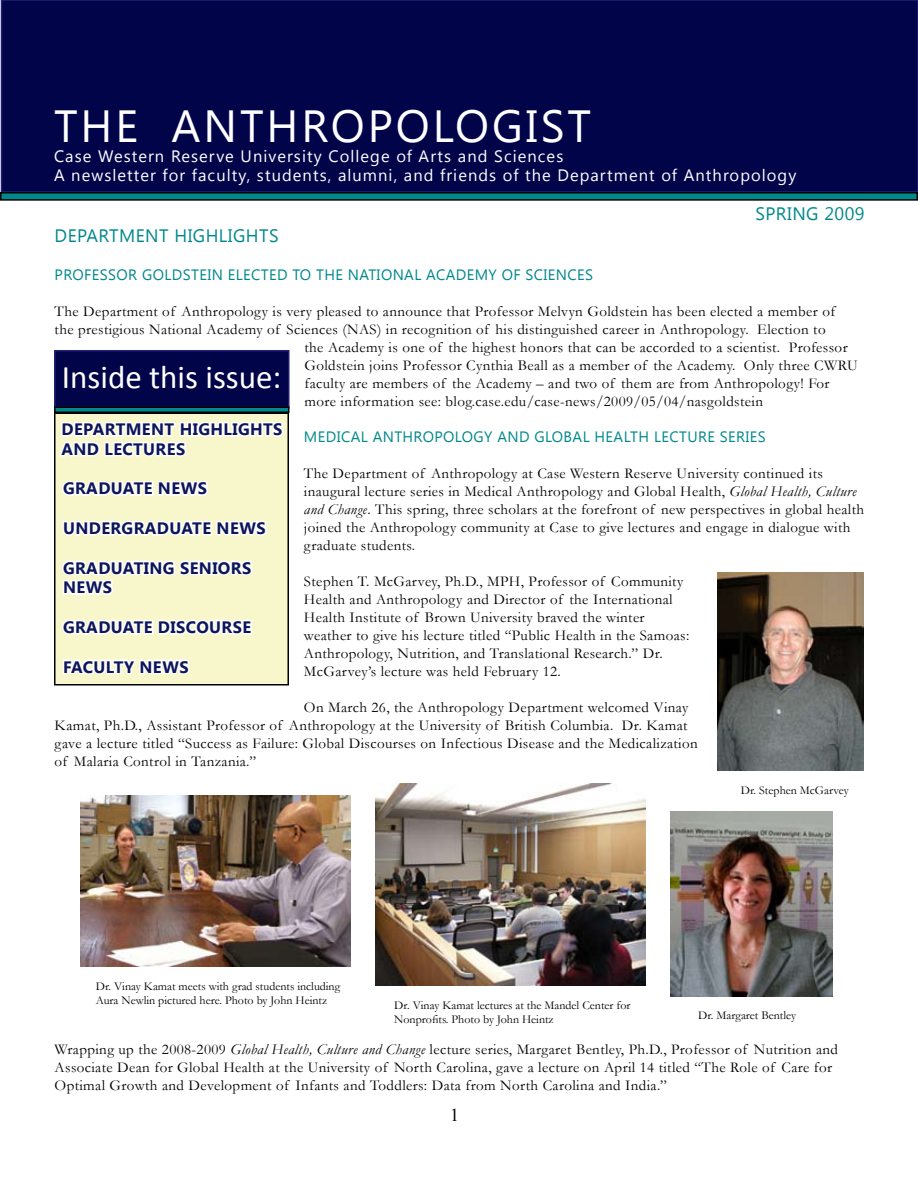
<style>
.page{position:relative;width:918px;height:1188px;background:#fff}
.page>*{position:absolute;margin:0;border:0;box-sizing:border-box;transform-origin:0 0}
.t1{font:45px "Segoe UI";letter-spacing:.065em;color:#fff}
.t2{font:33px "Calibri";color:#fff}
.t3{font:18px "Segoe UI";letter-spacing:.025em;color:#00888c}
.t4{font:18px "Times New Roman";color:#000}
.t5{font:16.5px/19.8px "Segoe UI";letter-spacing:.065em;color:#fff}
.t6{font:700 16.5px/19.8px "Segoe UI";letter-spacing:.025em;color:#0d165b}
.t7{font:15px/18px "Garamond";letter-spacing:.025em;color:#000}
.t8{font:15px "Segoe UI";letter-spacing:.025em;color:#00888c}
.t9{font:12px/14.4px "Garamond";color:#000}
.s1{font-style:italic}
</style>
<div class="page">
<div style="left:2px;top:0;width:916px;height:192px;background:#02044a"></div>
<div style="left:1px;top:0;width:917px;height:193px;border:2px solid #232176"></div>
<div style="left:55px;top:351px;width:234px;height:56px;background:#02044a"></div>
<div style="left:54px;top:350px;width:236px;height:58px;border:2px solid #232176"></div>
<div style="left:55px;top:407px;width:234px;height:5px;background:#00888c"></div>
<div style="left:54px;top:406px;width:236px;height:7px;border:2px solid #000"></div>
<div style="left:55px;top:413px;width:233px;height:272px;background:#f8f7cb"></div>
<svg style="left:57px;top:405px;width:229px;height:91px"></svg>
<svg style="left:62px;top:520px;width:205px;height:16px"></svg>
<svg style="left:62px;top:560px;width:191px;height:35px"></svg>
<svg style="left:62px;top:619px;width:191px;height:16px"></svg>
<svg style="left:63px;top:659px;width:127px;height:16px"></svg>
<div style="left:54px;top:412px;width:235px;height:274px;border:2px solid #000"></div>
<div style="left:1px;top:193px;width:916px;height:7px;background:#00888c"></div>
<div style="left:0;top:192px;width:918px;height:9px;border:2px solid #000"></div>
<img style="left:718px;top:572px;width:145px;height:199px">
<img style="left:81px;top:795px;width:270px;height:172px">
<img style="left:375px;top:783px;width:270px;height:203px">
<img style="left:670px;top:812px;width:162px;height:184px">
<h1 class="t1" style="left:54px;top:95px;width:539px">THE ANTHROPOLOGIST</h1>
<p class="t5" style="left:54px;top:145px;width:744px">Case Western Reserve University College of Arts and Sciences<br>A newsletter for faculty, students, alumni, and friends of the Department of Anthropology</p>
<p class="t3" style="left:755px;top:201px;width:22px">Spring</p>
<p class="t3" style="left:824px;top:201px;width:42px">2009</p>
<p class="t3" style="left:55px;top:223px;width:225px">DEPARTMENT HIGHLIGHTS</p>
<p class="t8" style="left:55px;top:264px;width:272px">PROFESSOR GOLDSTEIN ELECTED TO the</p>
<p class="t8" style="left:348px;top:264px;width:247px">NATIONAL ACADEMY OF SCIENCES</p>
<p class="t7" style="left:55px;top:301px;width:782px">The Department of Anthropology is very pleased to announce that Professor Melvyn Goldstein has been elected a member of</p>
<p class="t7" style="left:55px;top:319px;width:773px">the prestigious National Academy of Sciences (NAS) in recognition of his distinguished career in Anthropology. Election to</p>
<p class="t7" style="left:304px;top:337px;width:545px">the Academy is one of the highest honors that can be accorded to a scientist. Professor</p>
<p class="t7" style="left:304px;top:355px;width:555px">Goldstein joins Professor Cynthia Beall as a member of the Academy. Only three CWRU</p>
<p class="t7" style="left:304px;top:373px;width:527px">faculty are members of the Academy – and two of them are from Anthropology! For</p>
<p class="t7" style="left:304px;top:391px;width:460px">more information see: blog.case.edu/case-news/2009/05/04/nasgoldstein</p>
<p class="t8" style="left:304px;top:426px;width:23px">Medical</p>
<p class="t8" style="left:373px;top:426px;width:21px">Anthropology</p>
<p class="t8" style="left:497px;top:426px;width:12px">and</p>
<p class="t8" style="left:534px;top:426px;width:81px">Global Health</p>
<p class="t8" style="left:654px;top:426px;width:10px">lecture</p>
<p class="t8" style="left:720px;top:426px;width:9px">series</p>
<p class="t7" style="left:304px;top:463px;width:562px">The Department of Anthropology at Case Western Reserve University continued its inaugural lecture series in Medical Anthropology and Global Health, <span class="s1">Global Health, Culture and Change</span>. This spring, three scholars at the forefront of new perspectives in global health joined the Anthropology community at Case to give lectures and engage in dialogue with graduate students.</p>
<p class="t7" style="left:304px;top:571px;width:387px">Stephen T. McGarvey, Ph.D., MPH, Professor of Community Health and Anthropology and Director of the International Health Institute of Brown University braved the winter weather to give his lecture titled “Public Health in the Samoas:<br>Anthropology, Nutrition, and Translational Research.” Dr.<br>McGarvey’s lecture was held February 12.</p>
<p class="t7" style="left:55px;top:697px;width:645px;text-indent:249px">On March 26, the Anthropology Department welcomed Vinay Kamat, Ph.D., Assistant Professor of Anthropology at the University of British Columbia. Dr. Kamat gave a lecture titled “Success as Failure: Global Discourses on Infectious Disease and the Medicalization of Malaria Control in Tanzania.”</p>
<h2 class="t2" style="left:62px;top:357px;width:221px">Inside this issue:</h2>
<p class="t6" style="left:62px;top:418px;width:223px">DEPARTMENT HIGHLIGHTS<br>AND LECTURES</p>
<p class="t6" style="left:63px;top:478px;width:146px">GRADUATE NEWS</p>
<p class="t6" style="left:63px;top:517px;width:204px">UNDERGRADUATE NEWS</p>
<p class="t6" style="left:63px;top:557px;width:128px">GRADUATING SENI</p>
<p class="t6" style="left:218px;top:557px;width:24px">ORS</p>
<p class="t6" style="left:63px;top:577px;width:51px">NEWS</p>
<p class="t6" style="left:63px;top:616px;width:190px">GRADUATE DISCOURSE</p>
<p class="t6" style="left:63px;top:656px;width:90px">FACULTY NEWS</p>
<p class="t9" style="left:741px;top:782px;width:110px">Dr. Stephen McGarvey</p>
<p class="t9" style="left:96px;top:978px;width:246px">Dr. Vinay Kamat meets with grad students including<br>Aura Newlin pictured here. Photo by John Heintz</p>
<p class="t9" style="left:394px;top:997px;width:238px">Dr. Vinay Kamat lectures at the Mandel Center for<br>Nonprofits. Photo by John Heintz</p>
<p class="t9" style="left:698px;top:1008px;width:100px">Dr. Margaret Bentley</p>
<p class="t7" style="left:55px;top:1039px;width:785px">Wrapping up the 2008-2009 <span class="s1">Global Health, Culture and Change</span> lecture series, Margaret Bentley, Ph.D., Professor of Nutrition and<br>Associate Dean for Global Health at the University of North Carolina, gave a lecture on April 14 titled “The Role of Care for<br>Optimal Growth and Development of Infants and Toddlers: Data from North Carolina and India.”</p>
<p class="t4" style="left:450px;top:1103px;width:10px">1</p>
</div>
